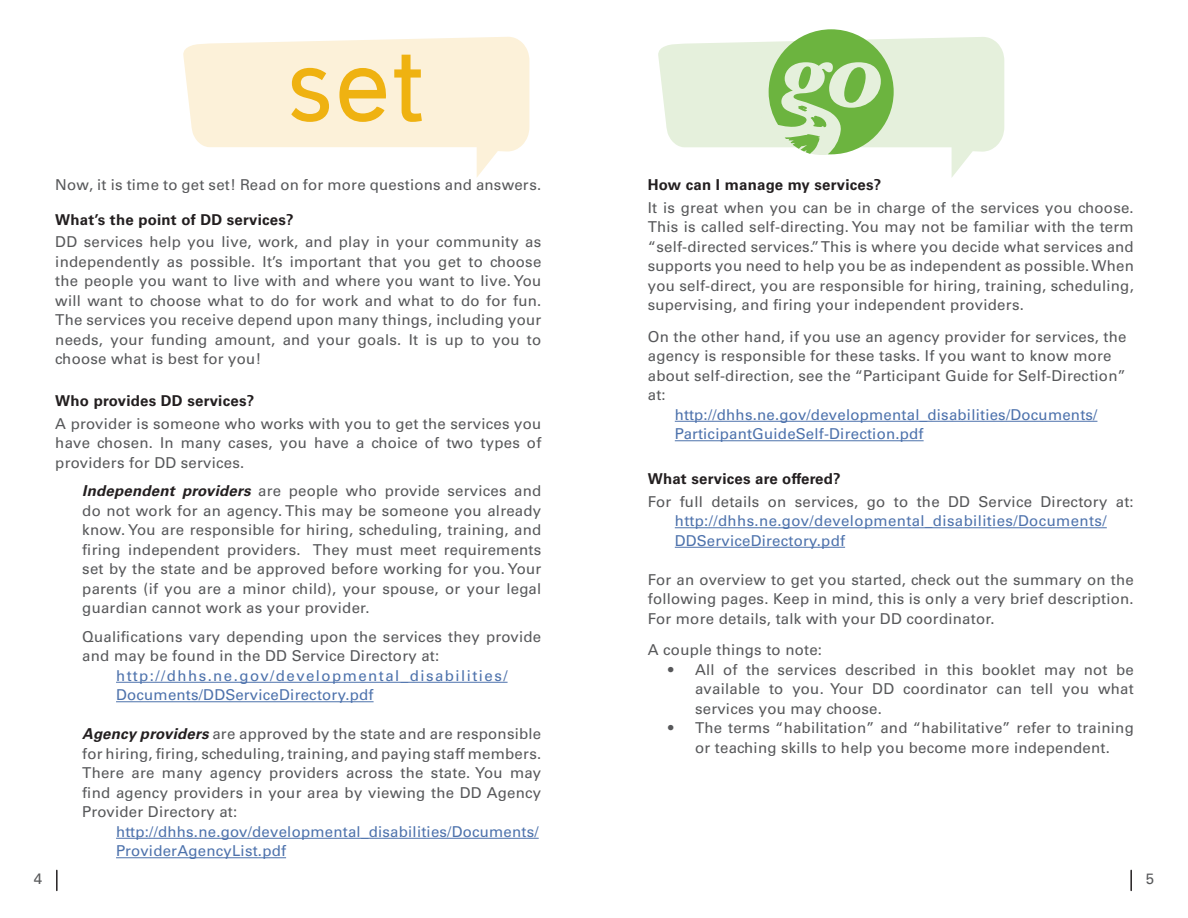
<style>
.page{position:relative;width:1188px;height:918px;background:#fff}
.page>*{position:absolute;margin:0;border:0;box-sizing:border-box;transform-origin:0 0}
.t1{font:15px/19.5px "Univers LT Std";letter-spacing:.015em;color:#57585a;text-align:justify}
.t2{font:15px/19.5px "Univers LT Std";letter-spacing:.015em;color:#4d72ac}
.t3{font:700 15px "Univers LT Std";letter-spacing:.015em;color:#231f20}
.t4{font:15px/19.5px "Univers LT Std";letter-spacing:.1em;color:#4d72ac}
.s1{font-weight:700;font-style:italic;color:#231f20}
</style>
<div class="page">
<hr style="left:675px;top:421px;width:422px;height:1px;background:#4d72ac">
<hr style="left:675px;top:440px;width:249px;height:1px;background:#4d72ac">
<hr style="left:675px;top:527px;width:432px;height:1px;background:#4d72ac">
<hr style="left:675px;top:547px;width:170px;height:1px;background:#4d72ac">
<svg style="left:658px;top:37px;width:346px;height:141px;fill:#e5f0dc"></svg>
<svg style="left:769px;top:29px;width:125px;height:131px;background:#a9d28f"></svg>
<hr style="left:1130px;top:870px;width:2px;height:20px;background:#231f20">
<hr style="left:56px;top:870px;width:2px;height:20px;background:#231f20">
<svg style="left:183px;top:37px;width:346px;height:140px;fill:#fcf1d9"></svg>
<hr style="left:116px;top:682px;width:392px;height:1px;background:#4d72ac">
<hr style="left:116px;top:701px;width:258px;height:1px;background:#4d72ac">
<hr style="left:116px;top:838px;width:423px;height:1px;background:#4d72ac">
<hr style="left:116px;top:857px;width:170px;height:1px;background:#4d72ac">
<svg style="left:291px;top:68px;width:38px;height:54px;background:#f5d37c"></svg>
<svg style="left:339px;top:68px;width:48px;height:54px;background:#f5d073"></svg>
<svg style="left:394px;top:55px;width:28px;height:67px;background:#f6d582"></svg>
<p class="t1" style="left:55px;top:175px;width:487px">Now, it is time to get set! Read on for more questions and answers.</p>
<p class="t3" style="left:55px;top:211px;width:240px">What’s the point of DD services?</p>
<p class="t1" style="left:55px;top:232px;width:488px">DD services help you live, work, and play in your community as independently as possible. It’s important that you get to choose the people you want to live with and where you want to live. You will want to choose what to do for work and what to do for fun.<br>The services you receive depend upon many things, including your needs, your funding amount, and your goals. It is up to you to choose what is best for you!</p>
<p class="t3" style="left:55px;top:392px;width:200px">Who provides DD services?</p>
<p class="t1" style="left:55px;top:414px;width:488px">A provider is someone who works with you to get the services you have chosen. In many cases, you have a choice of two types of providers for DD services.</p>
<p class="t1" style="left:82px;top:481px;width:461px"><span class="s1">Independent providers</span> are people who provide services and do not work for an agency. This may be someone you already know. You are responsible for hiring, scheduling, training, and firing independent providers. They must meet requirements set by the state and be approved before working for you. Your parents (if you are a minor child), your spouse, or your legal guardian cannot work as your provider.</p>
<p class="t1" style="left:82px;top:627px;width:461px">Qualifications vary depending upon the services they provide and may be found in the DD Service Directory at:</p>
<p class="t4" style="left:116px;top:666px;width:393px">http://dhhs.ne.gov/developmental_disabilities/<br>Documents/DDServiceDirectory.pdf</p>
<p class="t1" style="left:82px;top:724px;width:461px"><span class="s1">Agency providers</span> are approved by the state and are responsible for hiring, firing, scheduling, training, and paying staff members.<br>There are many agency providers across the state. You may find agency providers in your area by viewing the DD Agency Provider Directory at:</p>
<p class="t2" style="left:116px;top:822px;width:424px">http://dhhs.ne.gov/developmental_disabilities/Documents/<br>ProviderAgencyList.pdf</p>
<p class="t3" style="left:648px;top:176px;width:235px">How can I manage my services?</p>
<p class="t1" style="left:648px;top:198px;width:488px">It is great when you can be in charge of the services you choose.<br>This is called self-directing. You may not be familiar with the term “self-directed services.” This is where you decide what services and supports you need to help you be as independent as possible. When you self-direct, you are responsible for hiring, training, scheduling, supervising, and firing your independent providers.</p>
<p class="t1" style="left:648px;top:327px;width:480px;text-align:left">On the other hand, if you use an agency provider for services, the agency is responsible for these tasks. If you want to know more about self-direction, see the “Participant Guide for Self-Direction” at:</p>
<p class="t2" style="left:675px;top:405px;width:424px">http://dhhs.ne.gov/developmental_disabilities/Documents/<br>ParticipantGuideSelf-Direction.pdf</p>
<p class="t3" style="left:648px;top:470px;width:194px">What services are offered?</p>
<p class="t1" style="left:648px;top:492px;width:488px">For full details on services, go to the DD Service Directory at:</p>
<p class="t2" style="left:675px;top:511px;width:433px">http://dhhs.ne.gov/developmental_disabilities/Documents/<br>DDServiceDirectory.pdf</p>
<p class="t1" style="left:648px;top:570px;width:488px">For an overview to get you started, check out the summary on the following pages. Keep in mind, this is only a very brief description.<br>For more details, talk with your DD coordinator.</p>
<p class="t1" style="left:648px;top:640px;width:176px">A couple things to note:</p>
<p class="t1" style="left:695px;top:660px;width:440px;text-indent:-27px">• All of the services described in this booklet may not be available to you. Your DD coordinator can tell you what services you may choose.</p>
<p class="t1" style="left:668px;top:718px;width:467px;text-align:center">• The terms “habilitation” and “habilitative” refer to training or teaching skills to help you become more independent.</p>
<p class="t1" style="left:34px;top:869px;width:10px">4</p>
<p class="t1" style="left:1146px;top:869px;width:10px">5</p>
</div>
